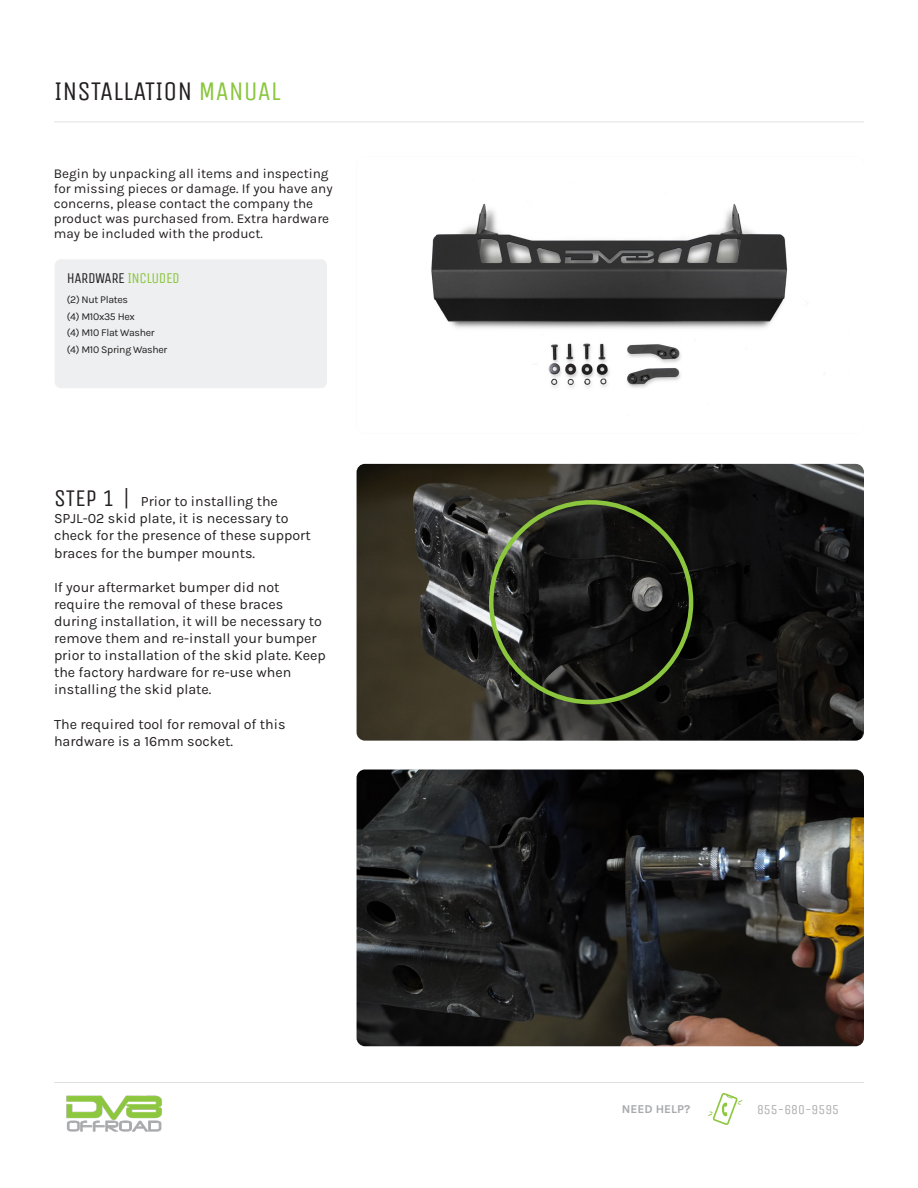
<style>
.page{position:relative;width:918px;height:1188px;background:#fff}
.page>*{position:absolute;margin:0;border:0;box-sizing:border-box;transform-origin:0 0}
.t1{font:27px "Unica One";color:#231f20}
.t2{font:15px "Unica One";letter-spacing:-.03em;color:#231f20}
.t3{font:14.25px/17.1px "Karla";color:#231f20}
.Body{font:13.5px/15px "Karla";color:#231f20}
.t4{font:13.5px "Unica One";color:#aeadad}
.t5{font:700 12px "Karla";color:#a8a9ad}
.t6{font:10.5px "Karla";letter-spacing:-.03em;color:#231f20}
.s1{color:#8bc63e}
.s2{font-family:"Unica One";font-size:24px}
</style>
<div class="page">
<img style="left:357px;top:464px;width:507px;height:277px">
<img style="left:357px;top:770px;width:507px;height:276px">
<img style="left:431px;top:203px;width:394px;height:185px">
<hr style="left:54px;top:122px;width:810px;height:1px;background:#e2e0e0">
<svg style="left:708px;top:1093px;width:34px;height:32px"></svg>
<hr style="left:54px;top:1082px;width:810px;height:1px;background:#e2e0e0">
<img style="left:66px;top:1095px;width:96px;height:37px">
<div style="left:55px;top:259px;width:272px;height:129px;background:#edeff0;border-radius:6px"></div>
<div style="left:489px;top:500px;width:204px;height:204px;border:4px solid #8bc63e;border-radius:50%"></div>
<p class="t1" style="left:54px;top:76px;width:228px">INSTALLATION <span class="s1">MANUAL</span></p>
<p class="Body" style="left:54px;top:165px;width:280px">Begin by unpacking all items and inspecting for missing pieces or damage. If you have any concerns, please contact the company the product was purchased from. Extra hardware may be included with the product.</p>
<p class="t2" style="left:67px;top:269px;width:114px">HARDWARE <span class="s1">INCLUDED</span></p>
<p class="t6" style="left:67px;top:293px;width:63px">(2) Nut Plates</p>
<p class="t6" style="left:67px;top:309px;width:70px">(4) M10x35 Hex</p>
<p class="t6" style="left:67px;top:326px;width:89px">(4) M10 Flat Washer</p>
<p class="t6" style="left:67px;top:342px;width:102px">(4) M10 Spring Washer</p>
<p class="t3" style="left:54px;top:492px;width:258px"><span class="s2">STEP 1 |</span> Prior to installing the SPJL-02 skid plate, it is necessary to check for the presence of these support braces for the bumper mounts.</p>
<p class="t3" style="left:54px;top:578px;width:273px">If your aftermarket bumper did not require the removal of these braces during installation, it will be necessary to remove them and re-install your bumper prior to installation of the skid plate. Keep the factory hardware for re-use when installing the skid plate.</p>
<p class="t3" style="left:54px;top:715px;width:233px">The required tool for removal of this hardware is a 16mm socket.</p>
<p class="t5" style="left:622px;top:1101px;width:70px">NEED HELP?</p>
<p class="t4" style="left:757px;top:1102px;width:84px">855-680-9595</p>
</div>
